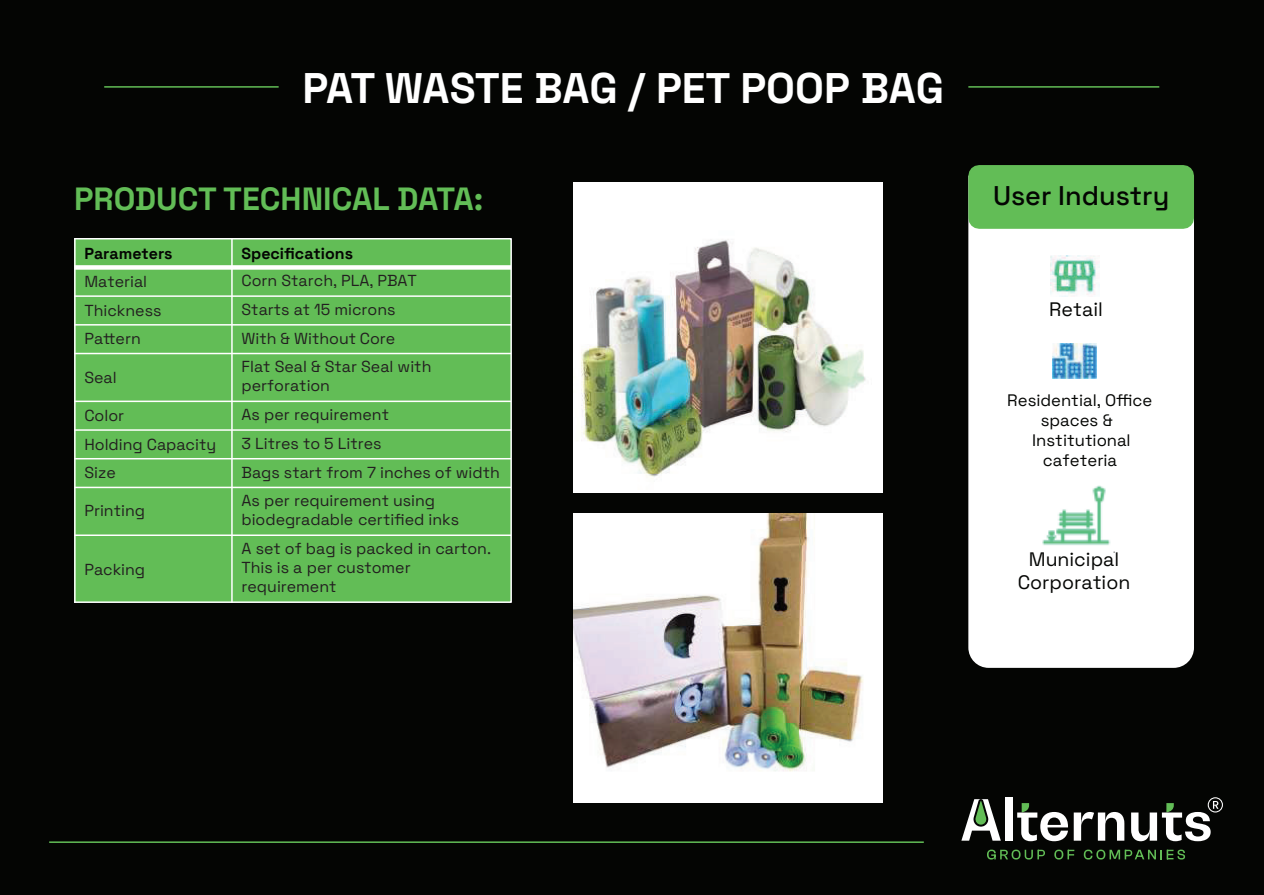
<style>
.page{position:relative;width:1264px;height:895px;background:#fff}
.page>*{position:absolute;margin:0;border:0;box-sizing:border-box;transform-origin:0 0}
.t1{font:700 42.75px "Space Grotesk";letter-spacing:-.005em;color:#fff}
.t2{font:700 32.1px "Space Grotesk";color:#62bd56}
.t3{font:500 27px "Space Grotesk";color:#040503}
.t4{font:19.5px/23.4px "Space Grotesk";color:#040503;text-align:center}
.t5{font:16.65px/20px "Space Grotesk";color:#040503;text-align:center}
.t6{font:15.9px/19.2px "Space Grotesk";color:#231f20}
.t7{font:700 15.9px "Space Grotesk";color:#040503}
</style>
<div class="page">
<div style="left:0;top:0;width:1263px;height:894px;background:#040503"></div>
<div style="left:1004px;top:797px;width:8px;height:43px;background:#fff"></div>
<svg style="left:1017px;top:803px;width:50px;height:37px"></svg>
<svg style="left:1073px;top:812px;width:51px;height:28px"></svg>
<svg style="left:1131px;top:797px;width:91px;height:43px"></svg>
<svg style="left:987px;top:849px;width:57px;height:10px"></svg>
<svg style="left:1054px;top:849px;width:20px;height:10px"></svg>
<svg style="left:1083px;top:849px;width:101px;height:10px"></svg>
<svg style="left:961px;top:799px;width:39px;height:41px"></svg>
<hr style="left:104px;top:86px;width:174px;height:2px;background:#62bd56">
<hr style="left:968px;top:86px;width:190px;height:2px;background:#62bd56">
<hr style="left:49px;top:841px;width:874px;height:1px;background:#62bd56">
<div style="left:968px;top:229px;width:225px;height:438px;background:#fff"></div>
<div style="left:968px;top:165px;width:225px;height:64px;background:#62bd56"></div>
<div style="left:75px;top:238px;width:157px;height:29px;background:#62bd56"></div>
<div style="left:232px;top:238px;width:278px;height:29px;background:#62bd56"></div>
<div style="left:75px;top:267px;width:157px;height:29px;background:#62bd56"></div>
<div style="left:232px;top:267px;width:278px;height:29px;background:#62bd56"></div>
<div style="left:75px;top:296px;width:157px;height:28px;background:#62bd56"></div>
<div style="left:232px;top:296px;width:278px;height:28px;background:#62bd56"></div>
<div style="left:75px;top:324px;width:157px;height:29px;background:#62bd56"></div>
<div style="left:232px;top:324px;width:278px;height:29px;background:#62bd56"></div>
<div style="left:75px;top:353px;width:157px;height:48px;background:#62bd56"></div>
<div style="left:232px;top:353px;width:278px;height:48px;background:#62bd56"></div>
<div style="left:75px;top:401px;width:157px;height:29px;background:#62bd56"></div>
<div style="left:232px;top:401px;width:278px;height:29px;background:#62bd56"></div>
<div style="left:75px;top:430px;width:157px;height:28px;background:#62bd56"></div>
<div style="left:232px;top:430px;width:278px;height:28px;background:#62bd56"></div>
<div style="left:75px;top:458px;width:157px;height:29px;background:#62bd56"></div>
<div style="left:232px;top:458px;width:278px;height:29px;background:#62bd56"></div>
<div style="left:75px;top:487px;width:157px;height:48px;background:#62bd56"></div>
<div style="left:232px;top:487px;width:278px;height:48px;background:#62bd56"></div>
<div style="left:75px;top:535px;width:157px;height:67px;background:#62bd56"></div>
<div style="left:232px;top:535px;width:278px;height:67px;background:#62bd56"></div>
<hr style="left:231px;top:238px;width:2px;height:364px;background:#fff">
<svg style="left:76px;top:265px;width:433px;height:4px;fill:#fff"></svg>
<hr style="left:74px;top:295px;width:437px;height:2px;background:#fff">
<hr style="left:74px;top:324px;width:437px;height:1px;background:#fff">
<hr style="left:74px;top:352px;width:437px;height:2px;background:#fff">
<hr style="left:74px;top:400px;width:437px;height:2px;background:#fff">
<hr style="left:74px;top:429px;width:437px;height:1px;background:#fff">
<hr style="left:74px;top:458px;width:437px;height:1px;background:#fff">
<hr style="left:74px;top:486px;width:437px;height:2px;background:#fff">
<hr style="left:74px;top:534px;width:437px;height:1px;background:#fff">
<div style="left:73px;top:238px;width:439px;height:364px;border:2px solid #fff"></div>
<img style="left:573px;top:183px;width:309px;height:309px">
<img style="left:573px;top:513px;width:309px;height:289px">
<img style="left:1052px;top:343px;width:43px;height:35px">
<img style="left:1050px;top:256px;width:48px;height:41px">
<img style="left:1041px;top:485px;width:73px;height:67px">
<h1 class="t1" style="left:302px;top:54px;width:643px">PAT WASTE BAG / PET POOP BAG</h1>
<h2 class="t2" style="left:74px;top:174px;width:410px">PRODUCT TECHNICAL DATA:</h2>
<h3 class="t3" style="left:992px;top:174px;width:178px">User Industry</h3>
<p class="t7" style="left:84px;top:240px;width:90px">Parameters</p>
<p class="t7" style="left:241px;top:240px;width:113px">Specifications</p>
<p class="t6" style="left:84px;top:270px;width:64px">Material</p>
<p class="t6" style="left:241px;top:270px;width:177px">Corn Starch, PLA, PBAT</p>
<p class="t6" style="left:84px;top:299px;width:78px">Thickness</p>
<p class="t6" style="left:241px;top:299px;width:155px">Starts at 15 microns</p>
<p class="t6" style="left:84px;top:328px;width:58px">Pattern</p>
<p class="t6" style="left:241px;top:327px;width:155px">With &amp; Without Core</p>
<p class="t6" style="left:84px;top:366px;width:34px">Seal</p>
<p class="t6" style="left:241px;top:355px;width:191px">Flat Seal &amp; Star Seal with perforation</p>
<p class="t6" style="left:84px;top:404px;width:41px">Color</p>
<p class="t6" style="left:241px;top:404px;width:149px">As per requirement</p>
<p class="t6" style="left:84px;top:433px;width:133px">Holding Capacity</p>
<p class="t6" style="left:241px;top:432px;width:142px">3 Litres to 5 Litres</p>
<p class="t6" style="left:84px;top:462px;width:33px">Size</p>
<p class="t6" style="left:241px;top:461px;width:260px">Bags start from 7 inches of width</p>
<p class="t6" style="left:84px;top:500px;width:62px">Printing</p>
<p class="t6" style="left:241px;top:489px;width:219px">As per requirement using biodegradable certified inks</p>
<p class="t6" style="left:84px;top:558px;width:62px">Packing</p>
<p class="t4" style="left:1049px;top:296px;width:55px">Retail</p>
<p class="t5" style="left:1007px;top:389px;width:147px">Residential, Office spaces &amp;<br>Institutional cafeteria</p>
<p class="t6" style="left:241px;top:537px;width:251px">A set of bag is packed in carton.<br>This is a per customer requirement</p>
<p class="t4" style="left:1017px;top:546px;width:114px">Municipal<br>Corporation</p>
</div>
